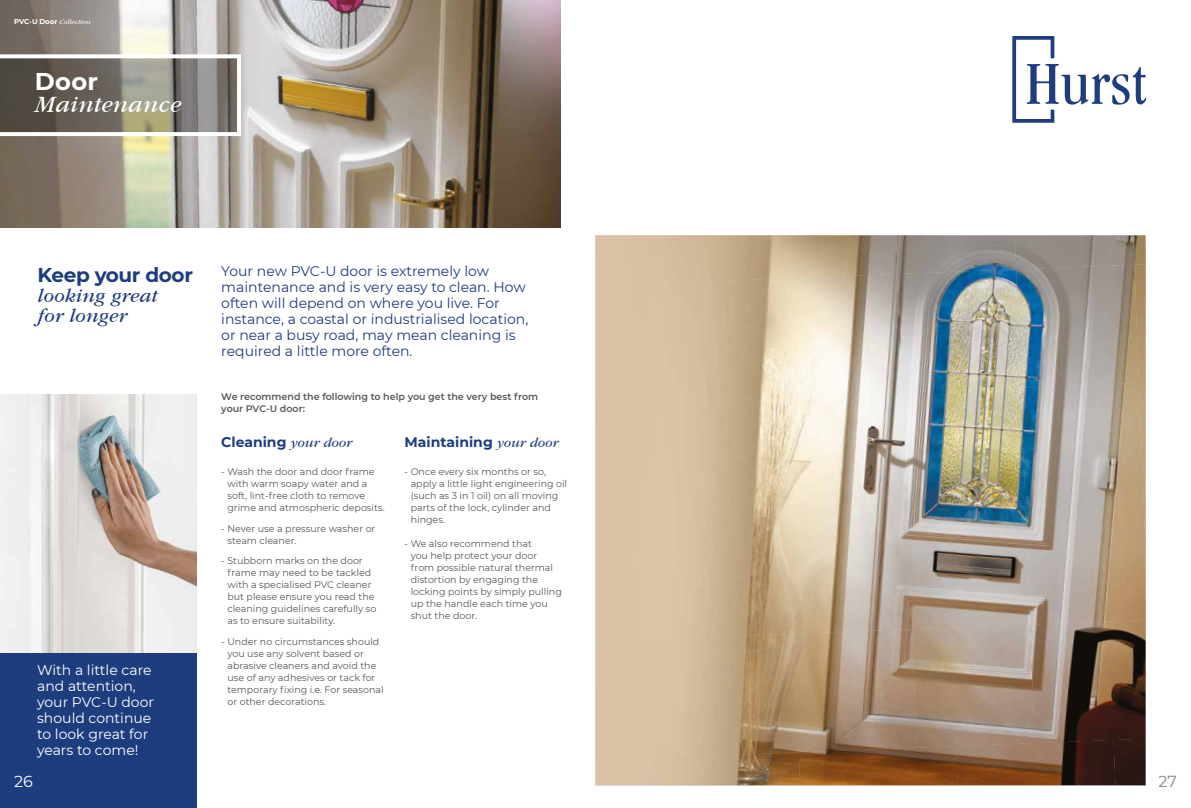
<style>
.page{position:relative;width:1191px;height:808px;background:#fff}
.page>*{position:absolute;margin:0;border:0;box-sizing:border-box;transform-origin:0 0}
.t1{font:italic 24.2px "ITC Garamond Std";letter-spacing:.01em;color:#fff}
.t2{font:700 24.2px "Montserrat";color:#fff}
.t3{font:italic 20px/20px "ITC Garamond Std";letter-spacing:.01em;color:#1e3d7e}
.t4{font:700 20px "Montserrat";letter-spacing:-.02em;color:#1e3d7e}
.t5{font:16px "Montserrat";color:#fff}
.t6{font:16px "Montserrat";color:#878787}
.t7{font:14px/16px "Montserrat";color:#1e3d7e}
.t8{font:14px/16px "Montserrat";color:#fff}
.t9{font:700 14px "Montserrat";color:#1e3d7e}
.t10{font:9.5px/12px "Montserrat";color:#575756}
.t11{font:600 9.5px/12px "Montserrat";color:#575756}
.t12{font:italic 7px "ITC Garamond Std";color:#fff}
.s1{font-family:"Montserrat";font-weight:700;font-style:normal}
.s2{font-family:"ITC Garamond Std";font-weight:400;font-style:italic}
</style>
<div class="page">
<img style="left:0;top:0;width:560px;height:227px">
<div style="left:0;top:652px;width:196px;height:156px;background:#1e3d7e"></div>
<img style="left:0;top:394px;width:197px;height:258px">
<div style="left:595px;top:235px;width:65px;height:48px;background:#d9c1a4"></div>
<img style="left:660px;top:235px;width:118px;height:48px">
<img style="left:778px;top:235px;width:118px;height:43px">
<img style="left:896px;top:235px;width:118px;height:39px">
<img style="left:1014px;top:235px;width:119px;height:34px">
<img style="left:1133px;top:235px;width:12px;height:148px">
<div style="left:595px;top:283px;width:67px;height:118px;background:#dac2a5"></div>
<img style="left:662px;top:278px;width:118px;height:123px">
<img style="left:780px;top:274px;width:118px;height:123px">
<img style="left:898px;top:269px;width:118px;height:123px">
<img style="left:1016px;top:265px;width:123px;height:122px">
<div style="left:595px;top:401px;width:71px;height:119px;background:#dac2a6"></div>
<img style="left:666px;top:397px;width:118px;height:123px">
<img style="left:784px;top:392px;width:118px;height:123px">
<img style="left:902px;top:387px;width:118px;height:124px">
<img style="left:1020px;top:383px;width:118px;height:123px">
<img style="left:1138px;top:383px;width:7px;height:118px">
<div style="left:595px;top:520px;width:76px;height:118px;background:#dac2a6"></div>
<img style="left:671px;top:515px;width:118px;height:123px">
<img style="left:789px;top:511px;width:118px;height:123px">
<img style="left:907px;top:506px;width:118px;height:123px">
<img style="left:1025px;top:501px;width:120px;height:123px">
<img style="left:1143px;top:501px;width:2px;height:54px">
<div style="left:595px;top:638px;width:81px;height:120px;background:#dac2a6"></div>
<img style="left:676px;top:634px;width:118px;height:118px">
<img style="left:794px;top:629px;width:118px;height:123px">
<img style="left:912px;top:624px;width:118px;height:122px">
<img style="left:1030px;top:620px;width:115px;height:120px">
<img style="left:595px;top:758px;width:46px;height:27px">
<img style="left:641px;top:752px;width:157px;height:33px">
<img style="left:798px;top:746px;width:158px;height:39px">
<img style="left:956px;top:740px;width:157px;height:45px">
<div style="left:1113px;top:738px;width:32px;height:47px;background:#2b1714"></div>
<svg style="left:0;top:54px;width:241px;height:82px"></svg>
<svg style="left:1012px;top:36px;width:134px;height:87px"></svg>
<p class="t12" style="left:14px;top:18px;width:78px"><span class="s1">PVC-U Door</span> Collection</p>
<h1 class="t2" style="left:35px;top:64px;width:64px">Door</h1>
<h1 class="t1" style="left:35px;top:91px;width:147px">Maintenance</h1>
<h2 class="t4" style="left:38px;top:261px;width:157px">Keep your door</h2>
<h2 class="t3" style="left:38px;top:286px;width:121px">looking great for longer</h2>
<h3 class="t8" style="left:37px;top:661px;width:118px">With a little care and attention, your PVC-U door should continue to look great for years to come!</h3>
<h3 class="t7" style="left:221px;top:263px;width:308px">Your new PVC-U door is extremely low maintenance and is very easy to clean. How often will depend on where you live. For instance, a coastal or industrialised location, or near a busy road, may mean cleaning is required a little more often.</h3>
<p class="t11" style="left:221px;top:391px;width:318px">We recommend the following to help you get the very best from your PVC-U door:</p>
<h3 class="t9" style="left:221px;top:432px;width:132px">Cleaning <span class="s2">your door</span></h3>
<p class="t10" style="left:227px;top:466px;width:159px;text-indent:-6px">- Wash the door and door frame with warm soapy water and a soft, lint-free cloth to remove grime and atmospheric deposits.</p>
<p class="t10" style="left:227px;top:522px;width:149px;text-indent:-6px">- Never use a pressure washer or steam cleaner.</p>
<p class="t10" style="left:227px;top:555px;width:150px;text-indent:-6px">- Stubborn marks on the door frame may need to be tackled with a specialised PVC cleaner but please ensure you read the cleaning guidelines carefully so as to ensure suitability.</p>
<p class="t10" style="left:227px;top:635px;width:158px;text-indent:-6px">- Under no circumstances should you use any solvent based or abrasive cleaners and avoid the use of any adhesives or tack for temporary fixing i.e. For seasonal or other decorations.</p>
<h3 class="t9" style="left:404px;top:432px;width:155px">Maintaining <span class="s2">your door</span></h3>
<p class="t10" style="left:411px;top:466px;width:158px;text-indent:-6px">- Once every six months or so, apply a little light engineering oil (such as 3 in 1 oil) on all moving parts of the lock, cylinder and hinges.</p>
<p class="t10" style="left:411px;top:538px;width:153px;text-indent:-6px">- We also recommend that<br>you help protect your door from possible natural thermal distortion by engaging the locking points by simply pulling up the handle each time you shut the door.</p>
<h3 class="t5" style="left:14px;top:770px;width:20px">26</h3>
<h3 class="t6" style="left:1158px;top:770px;width:20px">27</h3>
</div>
